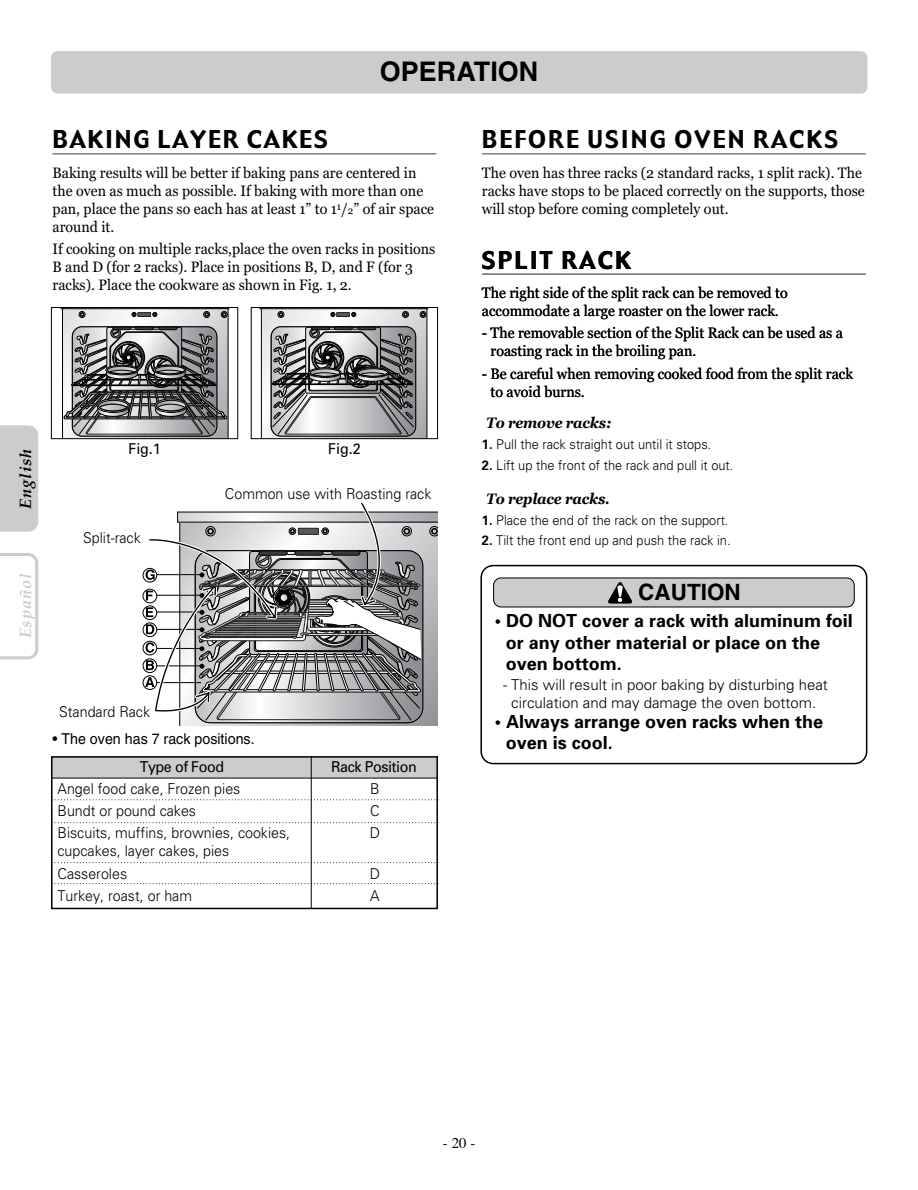
<style>
.page{position:relative;width:918px;height:1190px;background:#fff}
.page>*{position:absolute;margin:0;border:0;box-sizing:border-box;transform-origin:0 0}
.t1{font:700 27px "Helvetica";color:#000}
.t2{font:24px "Gadget";letter-spacing:.085em;color:#000}
.t3{font:700 22.5px "Helvetica";color:#000}
.t4{font:700 18px/21.6px "Univers";color:#000}
.t5{font:italic 700 16.5px "Palatino";letter-spacing:.05em;color:#000}
.t6{font:italic 700 16.5px "Palatino";letter-spacing:.05em;color:#ccc}
.t7{font:15px/18px "Georgia";color:#000;scale:.95 1}
.t8{font:300 15px/22.2px "Univers";color:#000;scale:.95 1}
.t9{font:300 15px/18px "Univers";color:#000;text-align:center}
.t10{font:15px "Univers";letter-spacing:-.025em;color:#000;scale:.95 1}
.t11{font:italic 700 15px "Georgia";letter-spacing:-.015em;color:#000;scale:.95 1}
.t12{font:15px "Helvetica";color:#000;scale:.95 1}
.t13{font:15px "Times";color:#000}
.t14{font:300 13.5px "Univers";color:#000;scale:.95 1}
.s1{font-size:10.5px}
.s2{font-weight:700}
</style>
<div class="page">
<div style="left:0;top:425px;width:38px;height:106px;background:#ccc"></div>
<svg style="left:0;top:553px;width:38px;height:106px"></svg>
<div style="left:53px;top:53px;width:813px;height:39px;background:#ccc;border-radius:5px"></div>
<div style="left:51px;top:51px;width:816px;height:43px;border:4px solid #ccc;border-radius:5px"></div>
<hr style="left:52px;top:153px;width:384px;height:1px;background:#808080">
<svg style="left:60px;top:309px;width:170px;height:128px"></svg>
<div style="left:51px;top:307px;width:187px;height:132px;border:1px solid #000"></div>
<svg style="left:260px;top:309px;width:168px;height:128px;background:#9a9a9c"></svg>
<div style="left:251px;top:307px;width:187px;height:132px;border:1px solid #000"></div>
<div style="left:51px;top:756px;width:387px;height:22px;background:#ccc"></div>
<div style="left:51px;top:756px;width:387px;height:153px;border:2px solid #000"></div>
<hr style="left:51px;top:777px;width:387px;height:1px;background:#000">
<svg style="left:52px;top:799px;width:386px;height:1px"></svg>
<svg style="left:52px;top:862px;width:386px;height:1px"></svg>
<svg style="left:52px;top:822px;width:386px;height:1px"></svg>
<svg style="left:52px;top:883px;width:386px;height:1px"></svg>
<hr style="left:311px;top:756px;width:1px;height:152px;background:#000">
<svg style="left:145px;top:502px;width:293px;height:223px"></svg>
<hr style="left:482px;top:153px;width:384px;height:1px;background:#808080">
<hr style="left:482px;top:273px;width:384px;height:2px;background:#808080">
<div style="left:480px;top:565px;width:387px;height:199px;border:2px solid #000;border-radius:12px"></div>
<div style="left:494px;top:578px;width:360px;height:29px;background:#ccc;border-radius:7px"></div>
<svg style="left:608px;top:582px;width:24px;height:21px"></svg>
<div style="left:493px;top:577px;width:362px;height:30px;border:1px solid #000;border-radius:7px"></div>
<h1 class="t1" style="left:380px;top:61px;width:160px">OPERATION</h1>
<h2 class="t2" style="left:53px;top:130px;width:277px">BAKING LAYER CAKES</h2>
<p class="t7" style="left:53px;top:165px;width:403px">Baking results will be better if baking pans are centered in the oven as much as possible. If baking with more than one pan, place the pans so each has at least 1” to 1<sup>1</sup>/<span class="s1">2</span>” of air space around it.</p>
<p class="t7" style="left:53px;top:241px;width:405px">If cooking on multiple racks,place the oven racks in positions<br>B and D (for 2 racks). Place in positions B, D, and F (for 3 racks). Place the cookware as shown in Fig. 1, 2.</p>
<p class="t5" style="left:19px;top:508px;width:61px;rotate:-90deg">English</p>
<p class="t6" style="left:19px;top:638px;width:66px;rotate:-90deg">Español</p>
<p class="t10" style="left:128px;top:443px;width:36px">Fig.1</p>
<p class="t10" style="left:328px;top:443px;width:36px">Fig.2</p>
<p class="t8" style="left:83px;top:528px;width:62px">Split-rack</p>
<p class="t8" style="left:225px;top:484px;width:219px">Common use with Roasting rack</p>
<p class="t8" style="left:59px;top:701px;width:97px">Standard Rack</p>
<p class="t12" style="left:53px;top:733px;width:214px">• The oven has 7 rack positions.</p>
<p class="t10" style="left:140px;top:761px;width:90px">Type of Food</p>
<p class="t10" style="left:331px;top:761px;width:92px">Rack Position</p>
<p class="t8" style="left:58px;top:778px;width:247px">Angel food cake, Frozen pies<br>Bundt or pound cakes<br>Biscuits, muffins, brownies, cookies,</p>
<p class="t8" style="left:58px;top:841px;width:182px">cupcakes, layer cakes, pies<br>Casseroles<br>Turkey, roast, or ham</p>
<p class="t8" style="left:370px;top:778px;width:12px;text-align:justify">B C D</p>
<p class="t8" style="left:370px;top:863px;width:12px">D<br>A</p>
<h2 class="t2" style="left:482px;top:130px;width:358px">BEFORE USING OVEN RACKS</h2>
<p class="t7" style="left:482px;top:165px;width:405px">The oven has three racks (2 standard racks, 1 split rack). The racks have stops to be placed correctly on the supports, those will stop before coming completely out.</p>
<h2 class="t2" style="left:482px;top:251px;width:151px">SPLIT RACK</h2>
<p class="t7" style="left:482px;top:285px;width:323px">The right side of the split rack can be removed to accommodate a large roaster on the lower rack.</p>
<p class="t7" style="left:491px;top:325px;width:373px;text-indent:-9px">- The removable section of the Split Rack can be used as a roasting rack in the broiling pan.</p>
<p class="t7" style="left:491px;top:366px;width:383px;text-indent:-9px">- Be careful when removing cooked food from the split rack to avoid burns.</p>
<p class="t11" style="left:486px;top:417px;width:133px">To remove racks:</p>
<p class="t14" style="left:482px;top:439px;width:243px"><span class="s2">1.</span> Pull the rack straight out until it stops.</p>
<p class="t14" style="left:482px;top:460px;width:266px"><span class="s2">2.</span> Lift up the front of the rack and pull it out.</p>
<p class="t11" style="left:486px;top:493px;width:132px">To replace racks.</p>
<p class="t14" style="left:482px;top:515px;width:261px"><span class="s2">1.</span> Place the end of the rack on the support.</p>
<p class="t14" style="left:482px;top:535px;width:263px"><span class="s2">2.</span> Tilt the front end up and push the rack in.</p>
<h3 class="t3" style="left:638px;top:584px;width:104px">CAUTION</h3>
<p class="t4" style="left:506px;top:611px;width:349px;text-indent:-11px">• DO NOT cover a rack with aluminum foil or any other material or place on the oven bottom.</p>
<p class="t9" style="left:503px;top:676px;width:326px">- This will result in poor baking by disturbing heat circulation and may damage the oven bottom.</p>
<p class="t4" style="left:506px;top:712px;width:319px;text-indent:-11px">• Always arrange oven racks when the oven is cool.</p>
<p class="t13" style="left:443px;top:1137px;width:34px">- 20 -</p>
</div>
